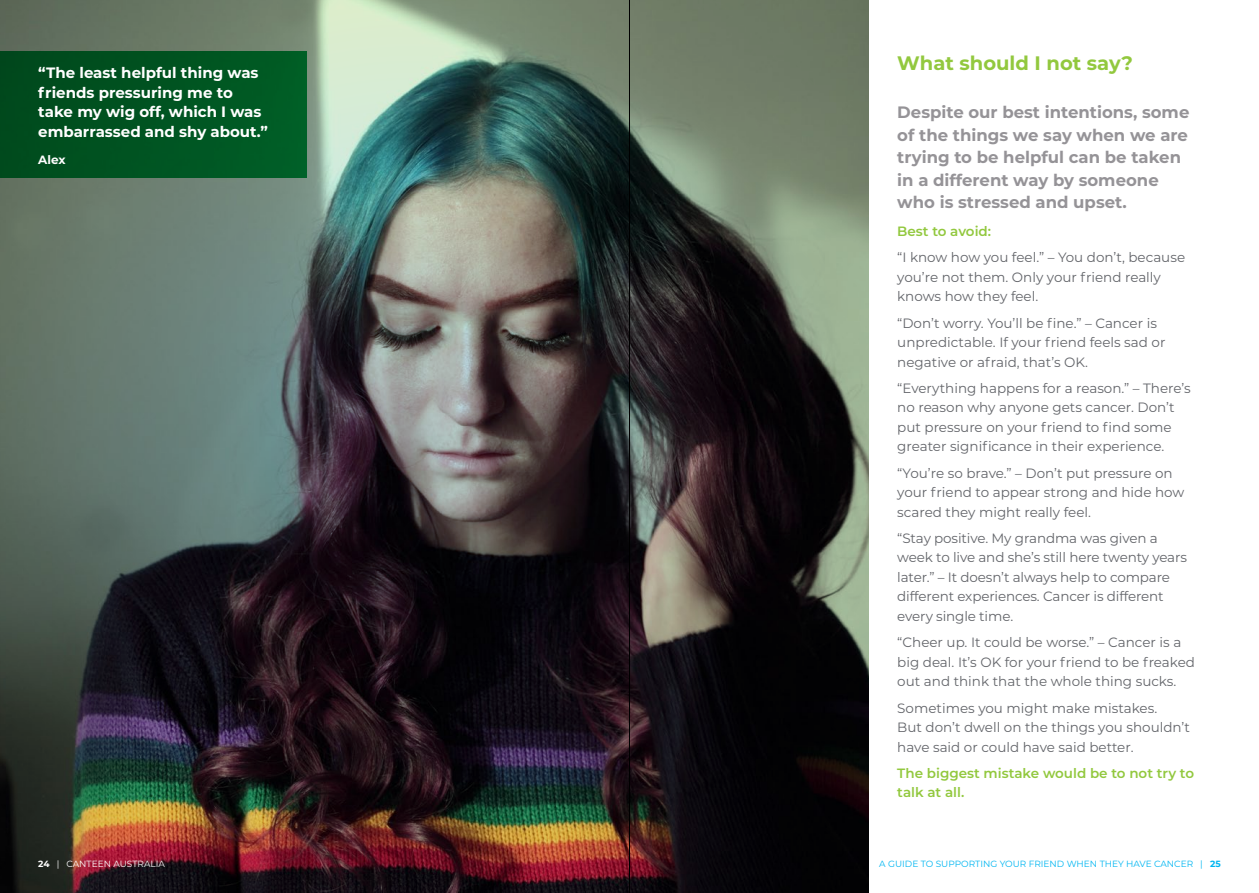
<style>
.page{position:relative;width:1259px;height:893px;background:#fff}
.page>*{position:absolute;margin:0;border:0;box-sizing:border-box;transform-origin:0 0}
.t1{font:700 19.5px "Montserrat";color:#92c83e}
.t2{font:700 16.5px/22.5px "Montserrat";color:#959397}
.t3{font:700 15px/19.5px "Montserrat";color:#fff}
.t4{font:13.5px/19.5px "Montserrat";color:#63656a}
.t5{font:600 13.5px/19.5px "Montserrat";color:#92c83e}
.t6{font:700 12px "Montserrat";color:#fff}
.t7{font:9px "Montserrat";color:#00b6f1}
.t8{font:9px "Montserrat";color:#fff}
.s1{font-weight:700}
</style>
<div class="page">
<img style="left:0;top:0;width:868px;height:893px">
<div style="left:0;top:51px;width:306px;height:126px;background:#005321"></div>
<hr style="left:629px;top:0;width:1px;height:893px;background:#000">
<p class="t3" style="left:38px;top:62px;width:231px">“The least helpful thing was friends pressuring me to take my wig off, which I was embarrassed and shy about.”</p>
<p class="t6" style="left:38px;top:152px;width:29px">Alex</p>
<p class="t8" style="left:38px;top:858px;width:128px"><span class="s1">24</span> | CANTEEN AUSTRALIA</p>
<h1 class="t1" style="left:897px;top:49px;width:237px">What should I not say?</h1>
<p class="t2" style="left:897px;top:100px;width:294px">Despite our best intentions, some of the things we say when we are trying to be helpful can be taken in a different way by someone who is stressed and upset.</p>
<p class="t5" style="left:897px;top:221px;width:95px">Best to avoid:</p>
<p class="t4" style="left:897px;top:247px;width:289px">“I know how you feel.” – You don’t, because you’re not them. Only your friend really knows how they feel.</p>
<p class="t4" style="left:897px;top:313px;width:270px">“Don’t worry. You’ll be fine.” – Cancer is unpredictable. If your friend feels sad or negative or afraid, that’s OK.</p>
<p class="t4" style="left:897px;top:378px;width:295px">“Everything happens for a reason.” – There’s no reason why anyone gets cancer. Don’t put pressure on your friend to find some greater significance in their experience.</p>
<p class="t4" style="left:897px;top:463px;width:289px">“You’re so brave.” – Don’t put pressure on your friend to appear strong and hide how scared they might really feel.</p>
<p class="t4" style="left:897px;top:528px;width:291px">“Stay positive. My grandma was given a week to live and she’s still here twenty years later.” – It doesn’t always help to compare different experiences. Cancer is different every single time.</p>
<p class="t4" style="left:897px;top:632px;width:299px">“Cheer up. It could be worse.” – Cancer is a big deal. It’s OK for your friend to be freaked out and think that the whole thing sucks.</p>
<p class="t4" style="left:897px;top:697px;width:294px">Sometimes you might make mistakes.<br>But don’t dwell on the things you shouldn’t have said or could have said better.</p>
<p class="t5" style="left:897px;top:763px;width:298px">The biggest mistake would be to not try to talk at all.</p>
<p class="t7" style="left:879px;top:858px;width:343px">A GUIDE TO SUPPORTING YOUR FRIEND WHEN THEY HAVE CANCER | <span class="s1">25</span></p>
</div>
